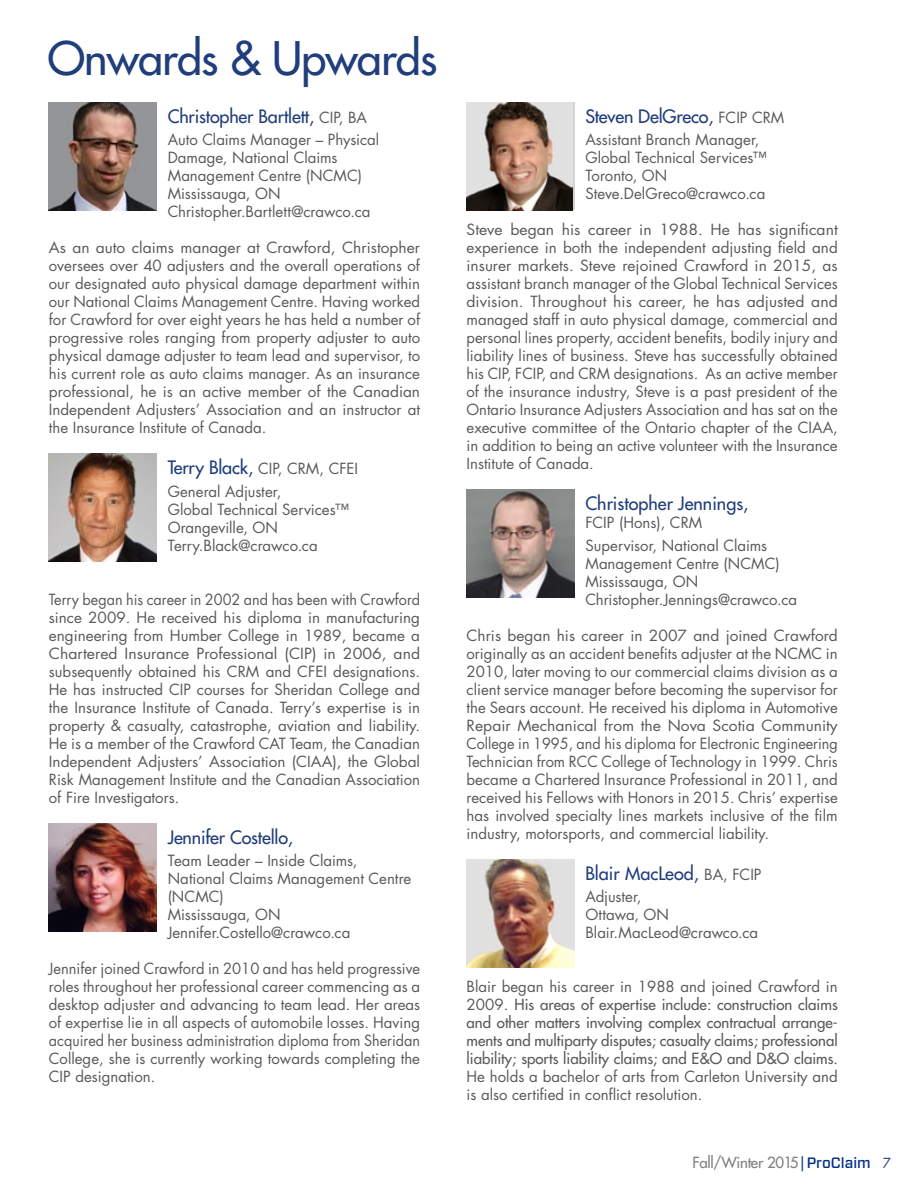
<style>
.page{position:relative;width:918px;height:1188px;background:#fff}
.page>*{position:absolute;margin:0;border:0;box-sizing:border-box;transform-origin:0 0}
.t1{font:500 45px "Futura Std";letter-spacing:-.02em;color:#203d7c}
.t2{font:500 18px "Futura Std";letter-spacing:-.01em;color:#203d7c}
.t3{font:15px/18px "Futura Std";color:#58595b}
.t4{font:15px/18px "Futura Std";color:#58595b;text-align:justify;scale:1.05 1}
.t5{font:15px/18px "Futura Std";color:#58595b;text-align:justify;scale:.96 1}
.t6{font:15px/18px "Futura Std";color:#58595b;text-align:justify;scale:1.04 1}
.t7{font:500 15px/18px "Futura Std";color:#58595b;text-align:justify}
.t8{font:500 15px "Futura Std";letter-spacing:-.02em;color:#807f83}
.s1{font-weight:400;font-size:15px;color:#58595b}
.s2{font-weight:500;font-size:18px;color:#203d7c}
.s3{font-weight:500}
.s4{font-weight:400}
.s5{font-weight:400;color:#002f87}
.s6{font-family:"Forza";color:#002f87}
.s7{font-weight:400;font-size:13.5px;color:#203d7c}
</style>
<div class="page">
<img style="left:49px;top:102px;width:108px;height:108px">
<img style="left:49px;top:454px;width:108px;height:108px">
<img style="left:49px;top:824px;width:108px;height:108px">
<img style="left:467px;top:102px;width:106px;height:108px">
<img style="left:467px;top:490px;width:108px;height:108px">
<img style="left:467px;top:860px;width:108px;height:108px">
<h1 class="t1" style="left:48px;top:30px;width:391px">Onwards &amp; Upwards</h1>
<p class="t2" style="left:168px;top:105px;width:201px">Christopher Bartlett, <span class="s1">CIP, BA</span></p>
<p class="t3" style="left:168px;top:131px;width:213px">Auto Claims Manager – Physical<br>Damage, National Claims<br>Management Centre (NCMC)<br>Mississauga, ON<br>Christopher.Bartlett@crawco.ca</p>
<p class="t6" style="left:49px;top:239px;width:359px">As an auto claims manager at Crawford, Christopher oversees over 40 adjusters and the overall operations of our designated auto physical damage department within our National Claims Management Centre. Having worked for Crawford for over eight years he has held a number of progressive roles ranging from property adjuster to auto physical damage adjuster to team lead and supervisor, to his current role as auto claims manager. As an insurance professional, he is an active member of the Canadian Independent Adjusters’ Association and an instructor at the Insurance Institute of Canada.</p>
<p class="t3" style="left:168px;top:458px;width:192px;line-height:22.4px"><span class="s2">Terry Black,</span> CIP, CRM, CFEI<br>General Adjuster,</p>
<p class="t3" style="left:168px;top:500px;width:183px">Global Technical Services™<br>Orangeville, ON<br>Terry.Black@crawco.ca</p>
<p class="t5" style="left:49px;top:590px;width:388px">Terry began his career in 2002 and has been with Crawford since 2009. He received his diploma in manufacturing engineering from Humber College in 1989, became a Chartered Insurance Professional (CIP) in 2006, and subsequently obtained his CRM and CFEI designations.<br>He has instructed CIP courses for Sheridan College and the Insurance Institute of Canada. Terry’s expertise is in property &amp; casualty, catastrophe, aviation and liability.<br>He is a member of the Crawford CAT Team, the Canadian Independent Adjusters’ Association (CIAA), the Global Risk Management Institute and the Canadian Association of Fire Investigators<span class="s3">.</span></p>
<p class="t2" style="left:168px;top:826px;width:127px">Jennifer Costello,</p>
<p class="t3" style="left:168px;top:852px;width:245px">Team Leader – Inside Claims,<br>National Claims Management Centre (NCMC)<br>Mississauga, ON<br>Jennifer.Costello@crawco.ca</p>
<p class="t3" style="left:49px;top:960px;width:373px;text-align:justify">Jennifer joined Crawford in 2010 and has held progressive roles throughout her professional career commencing as a desktop adjuster and advancing to team lead. Her areas of expertise lie in all aspects of automobile losses. Having acquired her business administration diploma from Sheridan College, she is currently working towards completing the CIP designation.</p>
<p class="t2" style="left:585px;top:105px;width:201px">Steven DelGreco, <span class="s1">FCIP CRM</span></p>
<p class="t3" style="left:585px;top:131px;width:183px">Assistant Branch Manager,<br>Global Technical Services™<br>Toronto, ON<br>Steve.DelGreco@crawco.ca</p>
<p class="t4" style="left:467px;top:221px;width:355px">Steve began his career in 1988. He has significant experience in both the independent adjusting field and insurer markets. Steve rejoined Crawford in 2015, as assistant branch manager of the Global Technical Services division. Throughout his career, he has adjusted and managed staff in auto physical damage, commercial and personal lines property, accident benefits, bodily injury and liability lines of business. Steve has successfully obtained his CIP, FCIP, and CRM designations. As an active member of the insurance industry, Steve is a past president of the Ontario Insurance Adjusters Association and has sat on the executive committee of the Ontario chapter of the CIAA, in addition to being an active volunteer with the Insurance Institute of Canada.</p>
<p class="t2" style="left:585px;top:492px;width:165px">Christopher Jennings,</p>
<p class="t3" style="left:585px;top:512px;width:183px;line-height:22.4px">FCIP (Hons), CRM<br>Supervisor, National Claims</p>
<p class="t3" style="left:585px;top:554px;width:213px">Management Centre (NCMC)<br>Mississauga, ON<br>Christopher.Jennings@crawco.ca</p>
<p class="t3" style="left:467px;top:626px;width:373px;text-align:justify">Chris began his career in 2007 and joined Crawford originally as an accident benefits adjuster at the NCMC in 2010, later moving to our commercial claims division as a client service manager before becoming the supervisor for the Sears account. He received his diploma in Automotive Repair Mechanical from the Nova Scotia Community College in 1995, and his diploma for Electronic Engineering Technician from RCC College of Technology in 1999. Chris became a Chartered Insurance Professional in 2011, and received his Fellows with Honors in 2015. Chris’ expertise has involved specialty lines markets inclusive of the film industry, motorsports, and commercial liability.</p>
<p class="t2" style="left:585px;top:862px;width:178px">Blair MacLeod, <span class="s1">BA, FCIP</span></p>
<p class="t3" style="left:585px;top:888px;width:174px">Adjuster,<br>Ottawa, ON<br>Blair.MacLeod@crawco.ca</p>
<p class="t7" style="left:467px;top:978px;width:373px"><span class="s4">Blair began his career in 1988 and joined Crawford in 2009.</span> His areas of expertise include: construction claims and other matters involving complex contractual arrange&shy;ments and multiparty disputes; casualty claims; professional liability; sports liability claims; and E&amp;O and D&amp;O claims.</p>
<p class="t3" style="left:467px;top:1068px;width:373px">He holds a bachelor of arts from Carleton University and is also certified in conflict resolution.</p>
<p class="t8" style="left:693px;top:1153px;width:200px">Fall/Winter 2015<span class="s5">|</span><span class="s6">ProClaim</span> <span class="s7">7</span></p>
</div>
